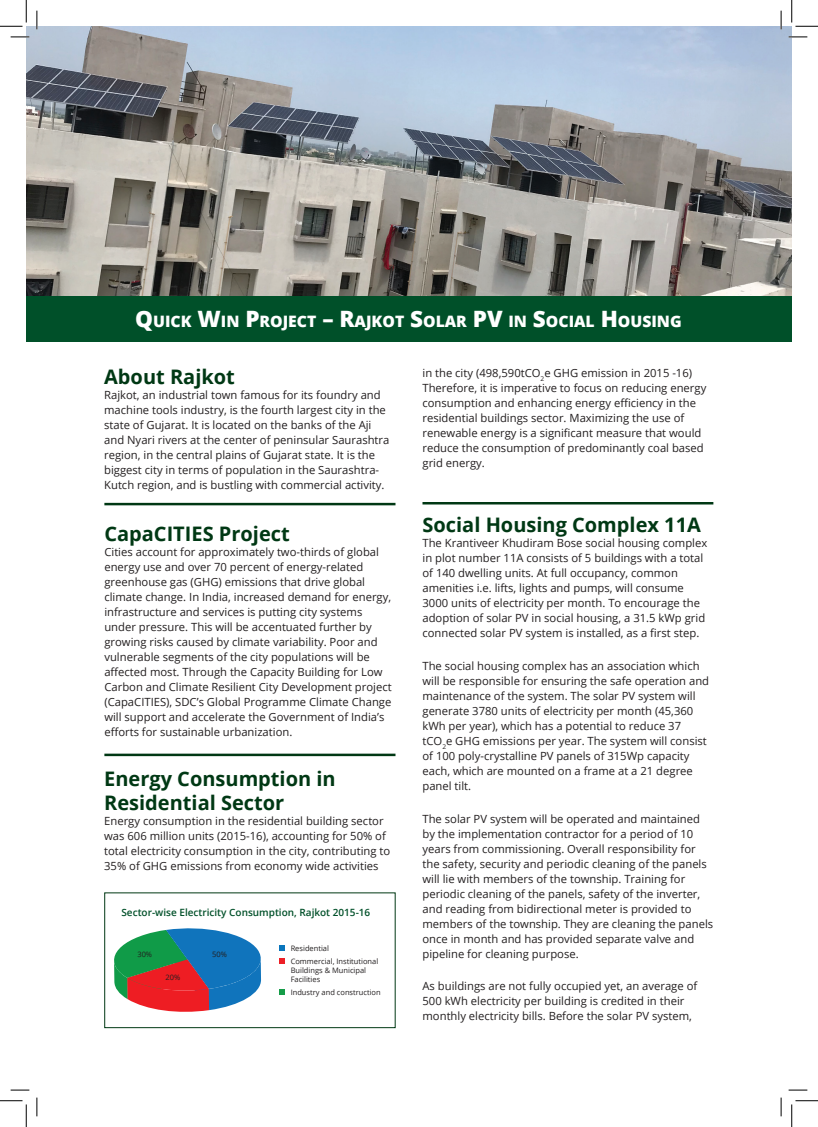
<style>
.page{position:relative;width:818px;height:1127px;background:#fff}
.page>*{position:absolute;margin:0;border:0;box-sizing:border-box;transform-origin:0 0}
.t1{font:700 20px/24px "Open Sans";color:#003814}
.t2{font:800 15.75px "Open Sans";color:#fff}
.t3{font:11.25px/15px "Open Sans";color:#231f20}
.t4{font:600 10px "Open Sans";color:#005029}
.t5{font:7.5px/13.2px "Open Sans";color:#231f20}
.s1{font-size:22.5px}
</style>
<div class="page">
<img style="left:26px;top:26px;width:766px;height:270px">
<div style="left:26px;top:296px;width:766px;height:45px;background:#005029"></div>
<hr style="left:104px;top:502px;width:291px;height:3px;background:#003814">
<hr style="left:422px;top:502px;width:291px;height:2px;background:#003814">
<hr style="left:104px;top:753px;width:291px;height:3px;background:#003814">
<svg style="left:114px;top:928px;width:147px;height:83px;background:#6f7c88"></svg>
<svg style="left:279px;top:945px;width:6px;height:5px"></svg>
<svg style="left:279px;top:958px;width:6px;height:5px"></svg>
<svg style="left:279px;top:989px;width:6px;height:5px"></svg>
<svg style="left:11px;top:36px;width:18px;height:2px"></svg>
<svg style="left:788px;top:36px;width:19px;height:2px"></svg>
<svg style="left:11px;top:1089px;width:18px;height:1px"></svg>
<svg style="left:788px;top:1089px;width:19px;height:1px"></svg>
<svg style="left:36px;top:11px;width:2px;height:18px"></svg>
<svg style="left:36px;top:1097px;width:2px;height:18px"></svg>
<svg style="left:780px;top:11px;width:2px;height:18px"></svg>
<svg style="left:780px;top:1097px;width:2px;height:18px"></svg>
<svg style="left:0;top:0;width:27px;height:27px"></svg>
<svg style="left:0;top:1100px;width:27px;height:26px"></svg>
<svg style="left:791px;top:0;width:27px;height:27px"></svg>
<svg style="left:791px;top:1100px;width:27px;height:26px"></svg>
<h2 class="t2" style="left:135px;top:309px;width:548px"><span class="s1">Q</span>UICK <span class="s1">W</span>IN <span class="s1">P</span>ROJECT <span class="s1">– R</span>AJKOT <span class="s1">S</span>OLAR <span class="s1">PV</span> IN <span class="s1">S</span>OCIAL <span class="s1">H</span>OUSING</h2>
<h1 class="t1" style="left:104px;top:364px;width:132px">About Rajkot</h1>
<p class="t3" style="left:104px;top:386px;width:287px">Rajkot, an industrial town famous for its foundry and machine tools industry, is the fourth largest city in the state of Gujarat. It is located on the banks of the Aji and Nyari rivers at the center of peninsular Saurashtra region, in the central plains of Gujarat state. It is the biggest city in terms of population in the Saurashtra-Kutch region, and is bustling with commercial activity.</p>
<h1 class="t1" style="left:104px;top:521px;width:187px">CapaCITIES Project</h1>
<p class="t3" style="left:104px;top:544px;width:289px">Cities account for approximately two-thirds of global energy use and over 70 percent of energy-related greenhouse gas (GHG) emissions that drive global climate change. In India, increased demand for energy, infrastructure and services is putting city systems under pressure. This will be accentuated further by growing risks caused by climate variability. Poor and vulnerable segments of the city populations will be affected most. Through the Capacity Building for Low Carbon and Climate Resilient City Development project (CapaCITIES), SDC’s Global Programme Climate Change will support and accelerate the Government of India’s efforts for sustainable urbanization.</p>
<h1 class="t1" style="left:104px;top:765px;width:233px">Energy Consumption in<br>Residential Sector</h1>
<p class="t3" style="left:104px;top:812px;width:288px">Energy consumption in the residential building sector was 606 million units (2015-16), accounting for 50% of total electricity consumption in the city, contributing to 35% of GHG emissions from economy wide activities</p>
<p class="t4" style="left:121px;top:905px;width:250px">Sector-wise Electricity Consumption, Rajkot 2015-16</p>
<p class="t5" style="left:137px;top:947px;width:16px">30%</p>
<p class="t5" style="left:291px;top:940px;width:89px">Residential<br>Commercial, Institutional</p>
<p class="t5" style="left:291px;top:965px;width:77px;line-height:9px">Buildings &amp; Municipal<br>Facilities</p>
<p class="t5" style="left:291px;top:985px;width:92px">Industry and construction</p>
<p class="t5" style="left:212px;top:947px;width:16px">50%</p>
<p class="t5" style="left:165px;top:970px;width:16px">20%</p>
<p class="t3" style="left:422px;top:365px;width:285px">in the city (498,590tCO<sub>2</sub>e GHG emission in 2015 -16)<br>Therefore, it is imperative to focus on reducing energy consumption and enhancing energy efficiency in the residential buildings sector. Maximizing the use of renewable energy is a significant measure that would reduce the consumption of predominantly coal based grid energy.</p>
<h1 class="t1" style="left:422px;top:512px;width:280px">Social Housing Complex 11A</h1>
<p class="t3" style="left:422px;top:535px;width:286px">The Krantiveer Khudiram Bose social housing complex in plot number 11A consists of 5 buildings with a total of 140 dwelling units. At full occupancy, common amenities i.e. lifts, lights and pumps, will consume 3000 units of electricity per month. To encourage the adoption of solar PV in social housing, a 31.5 kWp grid connected solar PV system is installed, as a first step.</p>
<p class="t3" style="left:422px;top:658px;width:288px">The social housing complex has an association which will be responsible for ensuring the safe operation and maintenance of the system. The solar PV system will generate 3780 units of electricity per month (45,360 kWh per year), which has a potential to reduce 37 tCO<sub>2</sub>e GHG emissions per year. The system will consist of 100 poly-crystalline PV panels of 315Wp capacity each, which are mounted on a frame at a 21 degree panel tilt.</p>
<p class="t3" style="left:422px;top:810px;width:292px">The solar PV system will be operated and maintained by the implementation contractor for a period of 10 years from commissioning. Overall responsibility for the safety, security and periodic cleaning of the panels will lie with members of the township. Training for periodic cleaning of the panels, safety of the inverter, and reading from bidirectional meter is provided to members of the township. They are cleaning the panels once in month and has provided separate valve and pipeline for cleaning purpose.</p>
<p class="t3" style="left:422px;top:978px;width:276px">As buildings are not fully occupied yet, an average of<br>500 kWh electricity per building is credited in their monthly electricity bills. Before the solar PV system,</p>
</div>
